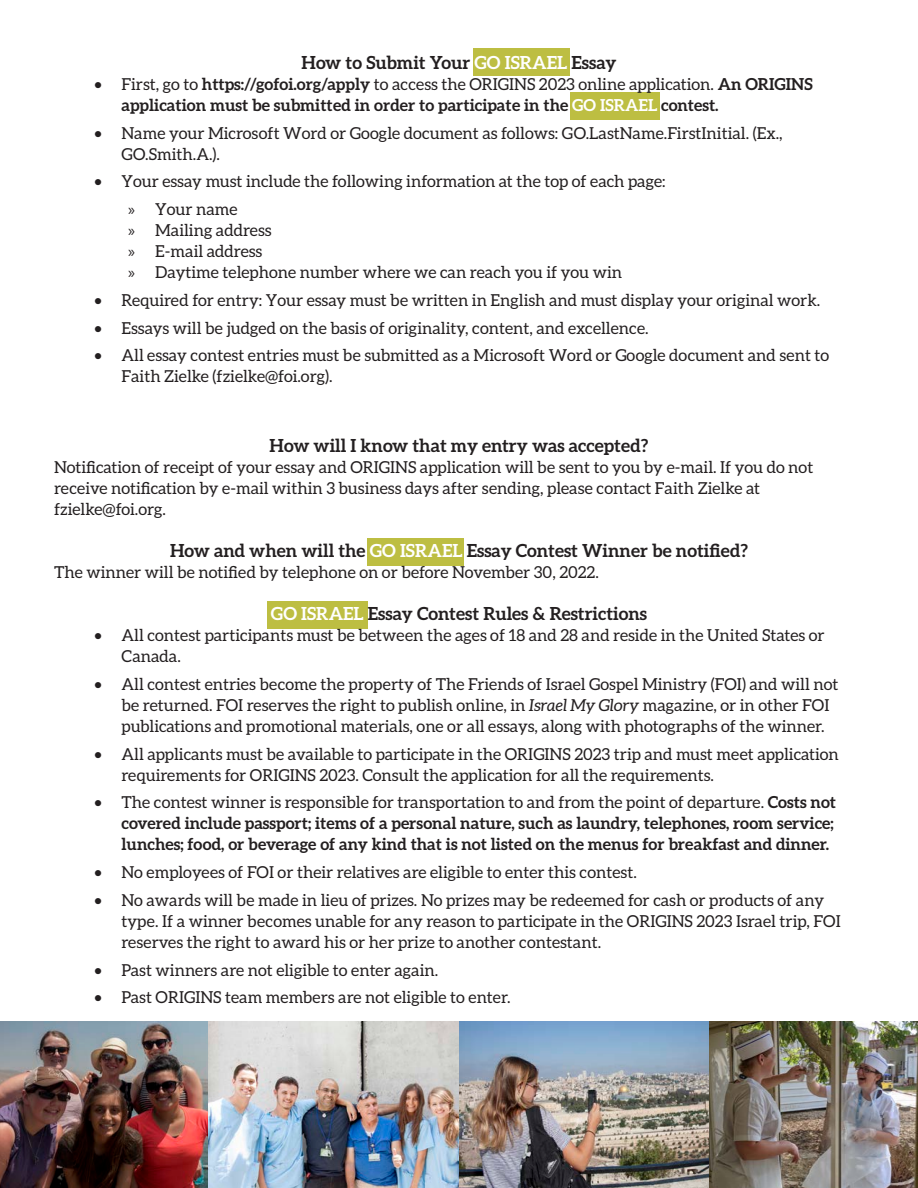
<style>
.page{position:relative;width:918px;height:1188px;background:#fff}
.page>*{position:absolute;margin:0;border:0;box-sizing:border-box;transform-origin:0 0}
.t1{font:700 18px "Aleo";color:#231f20}
.t2{font:16.5px/21px "Aleo";color:#231f20}
.t3{font:700 16.5px/21px "Aleo";color:#231f20}
.s1{color:#fff}
.s2{font-weight:400}
.s3{font-family:"Myriad Pro"}
.s4{font-style:italic}
</style>
<div class="page">
<div style="left:473px;top:48px;width:97px;height:27px;background:#bdbe42"></div>
<div style="left:570px;top:92px;width:89px;height:28px;background:#bdbe42"></div>
<div style="left:368px;top:538px;width:96px;height:27px;background:#bdbe42"></div>
<div style="left:268px;top:602px;width:100px;height:27px;background:#bdbe42"></div>
<img style="left:0;top:1021px;width:918px;height:167px">
<p class="t1" style="left:302px;top:52px;width:316px">How to Submit Your <span class="s1">GO ISRAEL</span> Essay</p>
<p class="t3" style="left:121px;top:73px;width:693px;text-indent:-27px"><span class="s2">• First, go to</span> https://gofoi.org/apply <span class="s2">to access the ORIGINS 2023 online application.</span> An ORIGINS application must be submitted in order to participate in the <span class="s1">GO ISRAEL</span> contest.</p>
<p class="t2" style="left:121px;top:122px;width:663px;text-indent:-27px">• Name your Microsoft Word or Google document as follows: GO.LastName.FirstInitial. (Ex.,<br>GO.Smith.A.).</p>
<p class="t2" style="left:128px;top:167px;width:539px;line-height:27.8px;text-indent:-34px">• Your essay must include the following information at the top of each page: <span class="s3">»</span> Your name</p>
<p class="t2" style="left:128px;top:220px;width:496px"><span class="s3">»</span> Mailing address<br><span class="s3">»</span> E-mail address<br><span class="s3">»</span> Daytime telephone number where we can reach you if you win</p>
<p class="t2" style="left:94px;top:289px;width:727px">• Required for entry: Your essay must be written in English and must display your original work.</p>
<p class="t2" style="left:94px;top:317px;width:556px">• Essays will be judged on the basis of originality, content, and excellence.</p>
<p class="t2" style="left:121px;top:345px;width:709px;text-indent:-27px">• All essay contest entries must be submitted as a Microsoft Word or Google document and sent to<br>Faith Zielke (fzielke@foi.org).</p>
<p class="t1" style="left:270px;top:435px;width:380px">How will I know that my entry was accepted?</p>
<p class="t2" style="left:54px;top:457px;width:761px">Notification of receipt of your essay and ORIGINS application will be sent to you by e-mail. If you do not receive notification by e-mail within 3 business days after sending, please contact Faith Zielke at fzielke@foi.org.</p>
<p class="t1" style="left:170px;top:540px;width:579px">How and when will the <span class="s1">GO ISRAEL</span> Essay Contest Winner be notified?</p>
<p class="t2" style="left:54px;top:562px;width:546px">The winner will be notified by telephone on or before November 30, 2022.</p>
<p class="t1" style="left:271px;top:603px;width:378px"><span class="s1">GO ISRAEL</span> Essay Contest Rules &amp; Restrictions</p>
<p class="t2" style="left:121px;top:625px;width:705px;text-indent:-27px">• All contest participants must be between the ages of 18 and 28 and reside in the United States or<br>Canada.</p>
<p class="t2" style="left:121px;top:673px;width:718px;text-indent:-27px">• All contest entries become the property of The Friends of Israel Gospel Ministry (FOI) and will not be returned. FOI reserves the right to publish online, in <span class="s4">Israel My Glory</span> magazine, or in other FOI publications and promotional materials, one or all essays, along with photographs of the winner.</p>
<p class="t2" style="left:121px;top:743px;width:719px;text-indent:-27px">• All applicants must be available to participate in the ORIGINS 2023 trip and must meet application requirements for ORIGINS 2023. Consult the application for all the requirements.</p>
<p class="t3" style="left:121px;top:792px;width:716px;text-indent:-27px"><span class="s2">• The contest winner is responsible for transportation to and from the point of departure.</span> Costs not covered include passport; items of a personal nature, such as laundry, telephones, room service; lunches; food, or beverage of any kind that is not listed on the menus for breakfast and dinner.</p>
<p class="t2" style="left:94px;top:862px;width:544px">• No employees of FOI or their relatives are eligible to enter this contest.</p>
<p class="t2" style="left:121px;top:889px;width:721px;text-indent:-27px">• No awards will be made in lieu of prizes. No prizes may be redeemed for cash or products of any type. If a winner becomes unable for any reason to participate in the ORIGINS 2023 Israel trip, FOI reserves the right to award his or her prize to another contestant.</p>
<p class="t2" style="left:94px;top:959px;width:345px">• Past winners are not eligible to enter again.</p>
<p class="t2" style="left:94px;top:987px;width:418px">• Past ORIGINS team members are not eligible to enter.</p>
</div>
